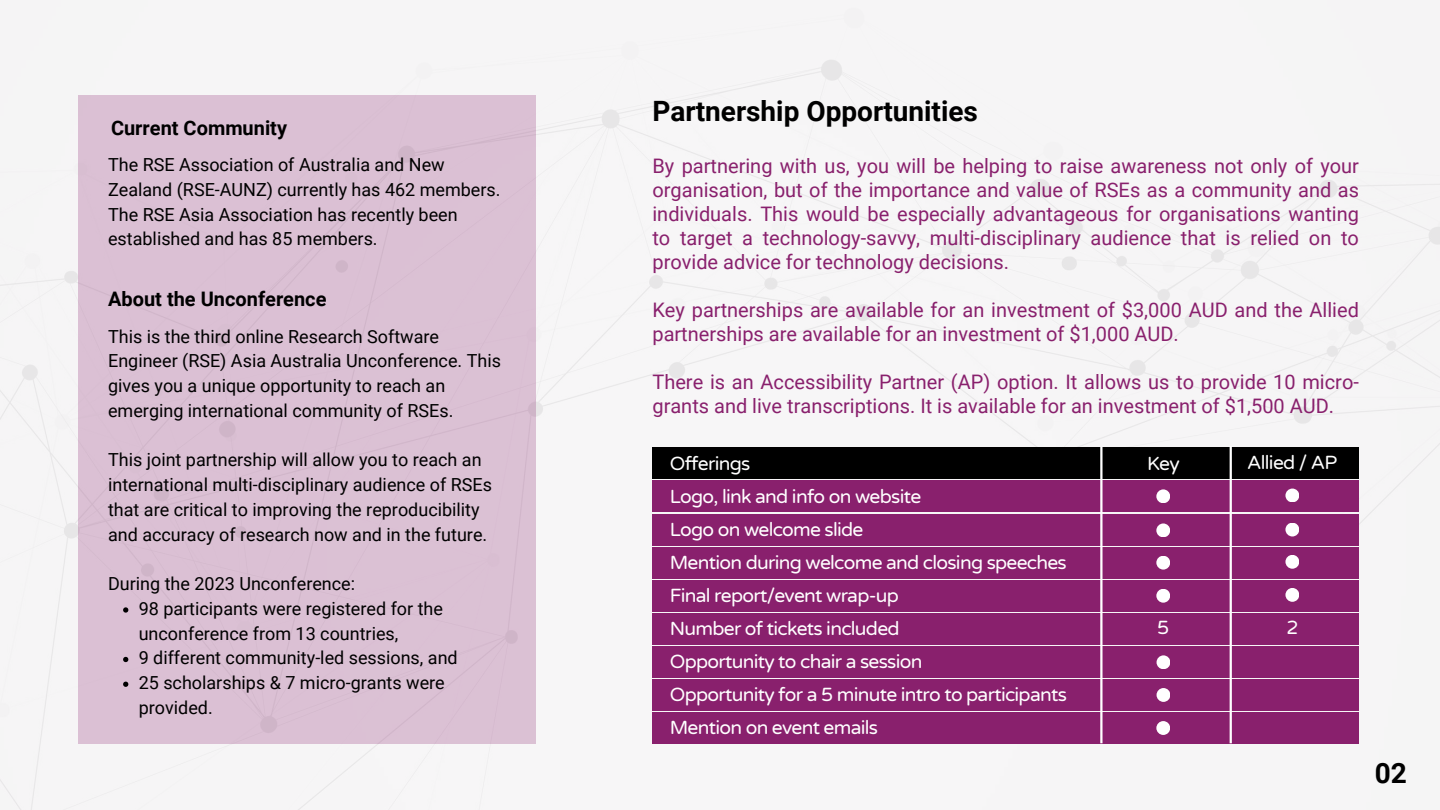
<style>
.page{position:relative;width:1440px;height:810px;background:#f6f5f6}
.page>*{position:absolute;margin:0;border:0;box-sizing:border-box;transform-origin:0 0}
.t1{font:700 28px "Roboto";color:#000}
.t2{font:20px/24px "Roboto";color:#89206d}
.t3{font:700 20px "Roboto";color:#000}
.t4{font:19.3px/33.1px "Varela Round";letter-spacing:-.04em;color:#fff}
.t5{font:18px/24.8px "Roboto";color:#000}
</style>
<div class="page">
<div style="left:78px;top:95px;width:457px;height:648px;background:#dbc0d4"></div>
<svg style="left:123px;top:607px;width:5px;height:6px"></svg>
<svg style="left:123px;top:657px;width:5px;height:5px"></svg>
<svg style="left:123px;top:682px;width:5px;height:5px"></svg>
<div style="left:652px;top:448px;width:707px;height:31px;background:#000"></div>
<div style="left:652px;top:514px;width:707px;height:31px;background:#89206d"></div>
<div style="left:652px;top:646px;width:707px;height:32px;background:#89206d"></div>
<div style="left:652px;top:580px;width:707px;height:31px;background:#89206d"></div>
<div style="left:652px;top:481px;width:707px;height:31px;background:#89206d"></div>
<div style="left:652px;top:679px;width:707px;height:32px;background:#89206d"></div>
<div style="left:652px;top:613px;width:707px;height:31px;background:#89206d"></div>
<div style="left:652px;top:547px;width:707px;height:31px;background:#89206d"></div>
<div style="left:652px;top:712px;width:707px;height:31px;background:#89206d"></div>
<div style="left:1156px;top:489px;width:14px;height:14px;background:#fff;border-radius:50%"></div>
<div style="left:1156px;top:523px;width:14px;height:14px;background:#fff;border-radius:50%"></div>
<div style="left:1156px;top:556px;width:14px;height:14px;background:#fff;border-radius:50%"></div>
<div style="left:1156px;top:589px;width:14px;height:14px;background:#fff;border-radius:50%"></div>
<div style="left:1157px;top:655px;width:13px;height:14px;background:#fff;border-radius:50%"></div>
<hr style="left:1100px;top:447px;width:3px;height:296px;background:#fff">
<hr style="left:1230px;top:446px;width:2px;height:297px;background:#fff">
<div style="left:1157px;top:688px;width:13px;height:14px;background:#fff;border-radius:50%"></div>
<div style="left:1285px;top:489px;width:14px;height:13px;background:#fff;border-radius:50%"></div>
<div style="left:1285px;top:523px;width:14px;height:14px;background:#fff;border-radius:50%"></div>
<div style="left:1285px;top:555px;width:14px;height:14px;background:#fff;border-radius:50%"></div>
<div style="left:1285px;top:588px;width:14px;height:14px;background:#fff;border-radius:50%"></div>
<div style="left:1156px;top:721px;width:14px;height:14px;background:#fff;border-radius:50%"></div>
<p class="t3" style="left:111px;top:116px;width:178px">Current Community</p>
<h1 class="t1" style="left:652px;top:95px;width:327px">Partnership Opportunities</h1>
<p class="t5" style="left:108px;top:153px;width:394px">The RSE Association of Australia and New Zealand (RSE-AUNZ) currently has 462 members.<br>The RSE Asia Association has recently been established and has 85 members.</p>
<p class="t2" style="left:652px;top:155px;width:708px;text-align:justify">By partnering with us, you will be helping to raise awareness not only of your organisation, but of the importance and value of RSEs as a community and as individuals. This would be especially advantageous for organisations wanting to target a technology-savvy, multi-disciplinary audience that is relied on to provide advice for technology decisions.</p>
<p class="t2" style="left:652px;top:299px;width:708px">Key partnerships are available for an investment of $3,000 AUD and the Allied partnerships are available for an investment of $1,000 AUD.</p>
<p class="t2" style="left:652px;top:371px;width:708px">There is an Accessibility Partner (AP) option. It allows us to provide 10 micro&shy;grants and live transcriptions. It is available for an investment of $1,500 AUD.</p>
<p class="t3" style="left:108px;top:287px;width:220px">About the Unconference</p>
<p class="t5" style="left:108px;top:324px;width:394px">This is the third online Research Software Engineer (RSE) Asia Australia Unconference. This gives you a unique opportunity to reach an emerging international community of RSEs.</p>
<p class="t5" style="left:108px;top:448px;width:385px">This joint partnership will allow you to reach an international multi-disciplinary audience of RSEs that are critical to improving the reproducibility and accuracy of research now and in the future.</p>
<p class="t5" style="left:139px;top:572px;width:321px;text-indent:-31px">During the 2023 Unconference:<br>98 participants were registered for the unconference from 13 countries,<br>9 different community-led sessions, and<br>25 scholarships &amp; 7 micro-grants were provided.</p>
<p class="t4" style="left:670px;top:447px;width:399px">Offerings<br>Logo, link and info on website<br>Logo on welcome slide<br>Mention during welcome and closing speeches<br>Final report/event wrap-up<br>Number of tickets included<br>Opportunity to chair a session<br>Opportunity for a 5 minute intro to participants<br>Mention on event emails</p>
<p class="t4" style="left:1147px;top:447px;width:34px">Key</p>
<p class="t4" style="left:1247px;top:446px;width:92px">Allied / AP</p>
<p class="t4" style="left:1157px;top:611px;width:14px">5</p>
<p class="t4" style="left:1286px;top:611px;width:14px">2</p>
<h1 class="t1" style="left:1375px;top:757px;width:34px">02</h1>
</div>
